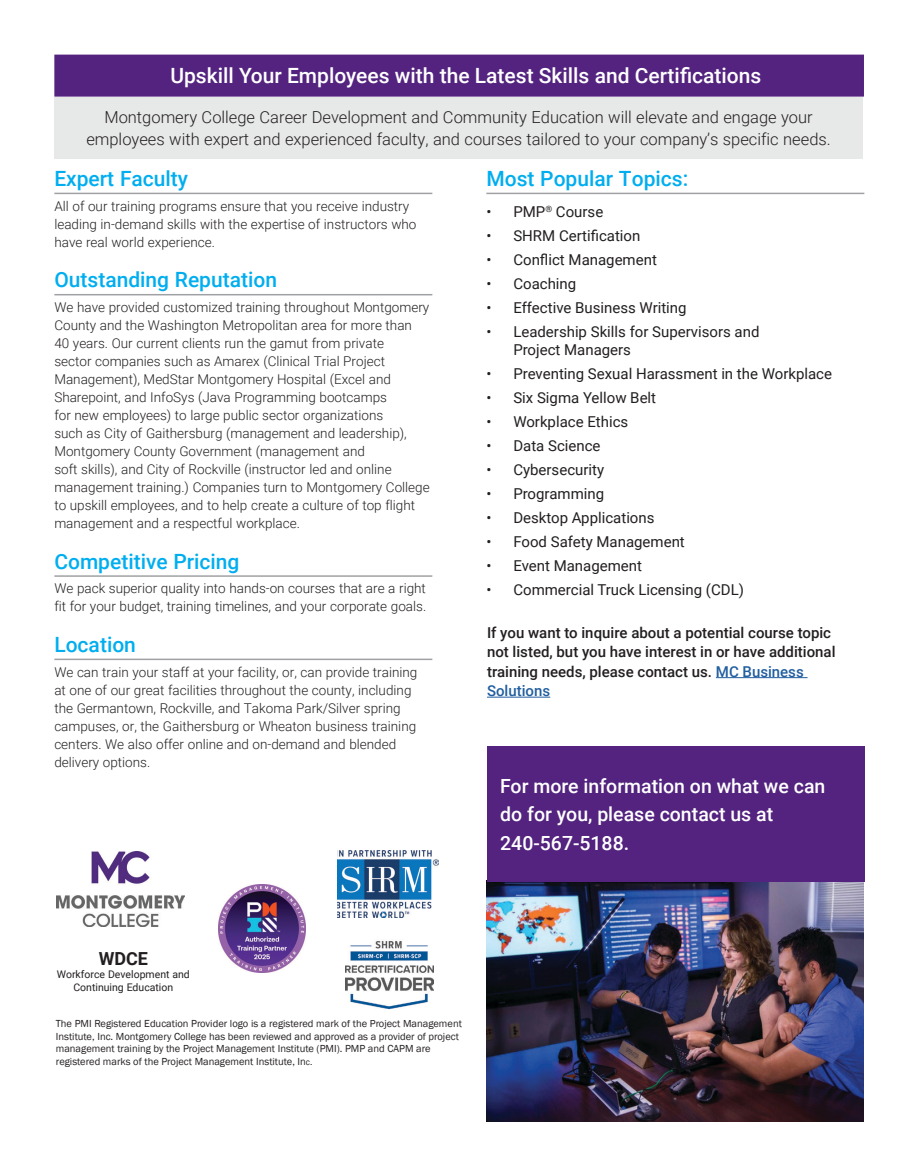
<style>
.page{position:relative;width:918px;height:1175px;background:#fff}
.page>*{position:absolute;margin:0;border:0;box-sizing:border-box;transform-origin:0 0}
.t1{font:500 21px "Roboto";color:#00aeef}
.t2{font:500 21px "Roboto";color:#fff}
.subject_header{font:500 19.5px/28.5px "Roboto";color:#fff}
.DESCRIPTION__CRN_INFO___TABS{font:700 18px "Roboto";color:#231f20}
.DESCRIPTION__CRN_INFO___TABS-2{font:300 16.5px/22.5px "Roboto";color:#231f20;text-align:center}
.t3{font:15px/18px "Roboto";color:#231f20}
.TEXT{font:500 15px/19.5px "Roboto";color:#231f20}
.DESCRIPTION__CRN_INFO___TABS-3{font:300 13.5px/18px "Roboto";color:#231f20}
.t4{font:10.5px/12.6px "Franklin Gothic";color:#231f20}
.DESCRIPTION__CRN_INFO___TABS-4{font:10.5px/12.6px "Roboto";color:#231f20;text-align:center}
.s1{color:#215e9f}
.s2{font-size:9px}
</style>
<div class="page">
<div style="left:54px;top:55px;width:810px;height:42px;background:#53237f"></div>
<hr style="left:54px;top:193px;width:378px;height:1px;background:#9fa1a4">
<hr style="left:54px;top:294px;width:378px;height:1px;background:#9fa1a4">
<hr style="left:54px;top:575px;width:378px;height:2px;background:#9fa1a4">
<hr style="left:54px;top:658px;width:378px;height:2px;background:#9fa1a4">
<hr style="left:486px;top:193px;width:378px;height:1px;background:#9fa1a4">
<img style="left:487px;top:881px;width:377px;height:240px">
<div style="left:487px;top:746px;width:378px;height:135px;background:#53237f"></div>
<hr style="left:716px;top:677px;width:92px;height:1px;background:#215e9f">
<hr style="left:487px;top:696px;width:63px;height:1px;background:#215e9f">
<div style="left:54px;top:97px;width:809px;height:62px;background:#e7e8e8"></div>
<img style="left:337px;top:850px;width:102px;height:67px">
<img style="left:346px;top:941px;width:88px;height:69px">
<img style="left:56px;top:851px;width:128px;height:75px">
<img style="left:218px;top:884px;width:88px;height:88px">
<h1 class="t2" style="left:170px;top:61px;width:592px">Upskill Your Employees with the Latest Skills and Certifications</h1>
<p class="DESCRIPTION__CRN_INFO___TABS-2" style="left:86px;top:105px;width:746px">Montgomery College Career Development and Community Education will elevate and engage your employees with expert and experienced faculty, and courses tailored to your company’s specific needs.</p>
<h2 class="t1" style="left:54px;top:164px;width:135px">Expert Faculty</h2>
<p class="DESCRIPTION__CRN_INFO___TABS-3" style="left:54px;top:196px;width:364px">All of our training programs ensure that you receive industry leading in-demand skills with the expertise of instructors who have real world experience.</p>
<h2 class="t1" style="left:54px;top:265px;width:224px">Outstanding Reputation</h2>
<p class="DESCRIPTION__CRN_INFO___TABS-3" style="left:54px;top:298px;width:377px">We have provided customized training throughout Montgomery County and the Washington Metropolitan area for more than 40 years. Our current clients run the gamut from private<br>sector companies such as Amarex (Clinical Trial Project Management), MedStar Montgomery Hospital (Excel and Sharepoint, and InfoSys (Java Programming bootcamps<br>for new employees) to large public sector organizations<br>such as City of Gaithersburg (management and leadership), Montgomery County Government (management and<br>soft skills), and City of Rockville (instructor led and online management training.) Companies turn to Montgomery College to upskill employees, and to help create a culture of top flight management and a respectful workplace.</p>
<h2 class="t1" style="left:54px;top:546px;width:187px">Competitive Pricing</h2>
<p class="DESCRIPTION__CRN_INFO___TABS-3" style="left:54px;top:579px;width:373px">We pack superior quality into hands-on courses that are a right fit for your budget, training timelines, and your corporate goals.</p>
<h2 class="t1" style="left:54px;top:629px;width:83px">Location</h2>
<p class="DESCRIPTION__CRN_INFO___TABS-3" style="left:54px;top:662px;width:365px">We can train your staff at your facility, or, can provide training at one of our great facilities throughout the county, including the Germantown, Rockville, and Takoma Park/Silver spring campuses, or, the Gaithersburg or Wheaton business training centers. We also offer online and on-demand and blended delivery options.</p>
<h2 class="t1" style="left:486px;top:164px;width:203px">Most Popular Topics:</h2>
<p class="t3" style="left:486px;top:202px;width:118px">• PMP<sup>®</sup> Course</p>
<p class="t3" style="left:486px;top:226px;width:156px">• SHRM Certification</p>
<p class="t3" style="left:486px;top:250px;width:172px">• Conflict Management</p>
<p class="t3" style="left:486px;top:274px;width:91px">• Coaching</p>
<p class="t3" style="left:486px;top:298px;width:202px">• Effective Business Writing</p>
<p class="t3" style="left:513px;top:322px;width:248px;text-indent:-27px">• Leadership Skills for Supervisors and<br>Project Managers</p>
<p class="t3" style="left:486px;top:364px;width:347px">• Preventing Sexual Harassment in the Workplace</p>
<p class="t3" style="left:486px;top:388px;width:171px">• Six Sigma Yellow Belt</p>
<p class="t3" style="left:486px;top:412px;width:143px">• Workplace Ethics</p>
<p class="t3" style="left:486px;top:436px;width:116px">• Data Science</p>
<p class="t3" style="left:486px;top:460px;width:119px">• Cybersecurity</p>
<p class="t3" style="left:486px;top:484px;width:119px">• Programming</p>
<p class="t3" style="left:486px;top:508px;width:170px">• Desktop Applications</p>
<p class="t3" style="left:486px;top:532px;width:200px">• Food Safety Management</p>
<p class="t3" style="left:486px;top:556px;width:157px">• Event Management</p>
<p class="t3" style="left:486px;top:580px;width:259px">• Commercial Truck Licensing (CDL)</p>
<p class="TEXT" style="left:487px;top:622px;width:350px">If you want to inquire about a potential course topic not listed, but you have interest in or have additional training needs, please contact us. <span class="s1">MC Business Solutions</span></p>
<p class="subject_header" style="left:500px;top:771px;width:327px">For more information on what we can do for you, please contact us at<br>240-567-5188.</p>
<p class="DESCRIPTION__CRN_INFO___TABS" style="left:99px;top:946px;width:51px">WDCE</p>
<p class="DESCRIPTION__CRN_INFO___TABS-4" style="left:57px;top:967px;width:135px">Workforce Development and<br>Continuing Education</p>
<p class="t4" style="left:56px;top:1017px;width:408px">The PMI Registered Education Provider logo is a registered mark of the Project Management Institute, Inc. Montgomery College has been reviewed and approved as a provider of project management training by the Project Management Institute (PMI). PMP and CAPM are registered marks of the Project Management Institute, In<span class="s2">c.</span></p>
</div>
